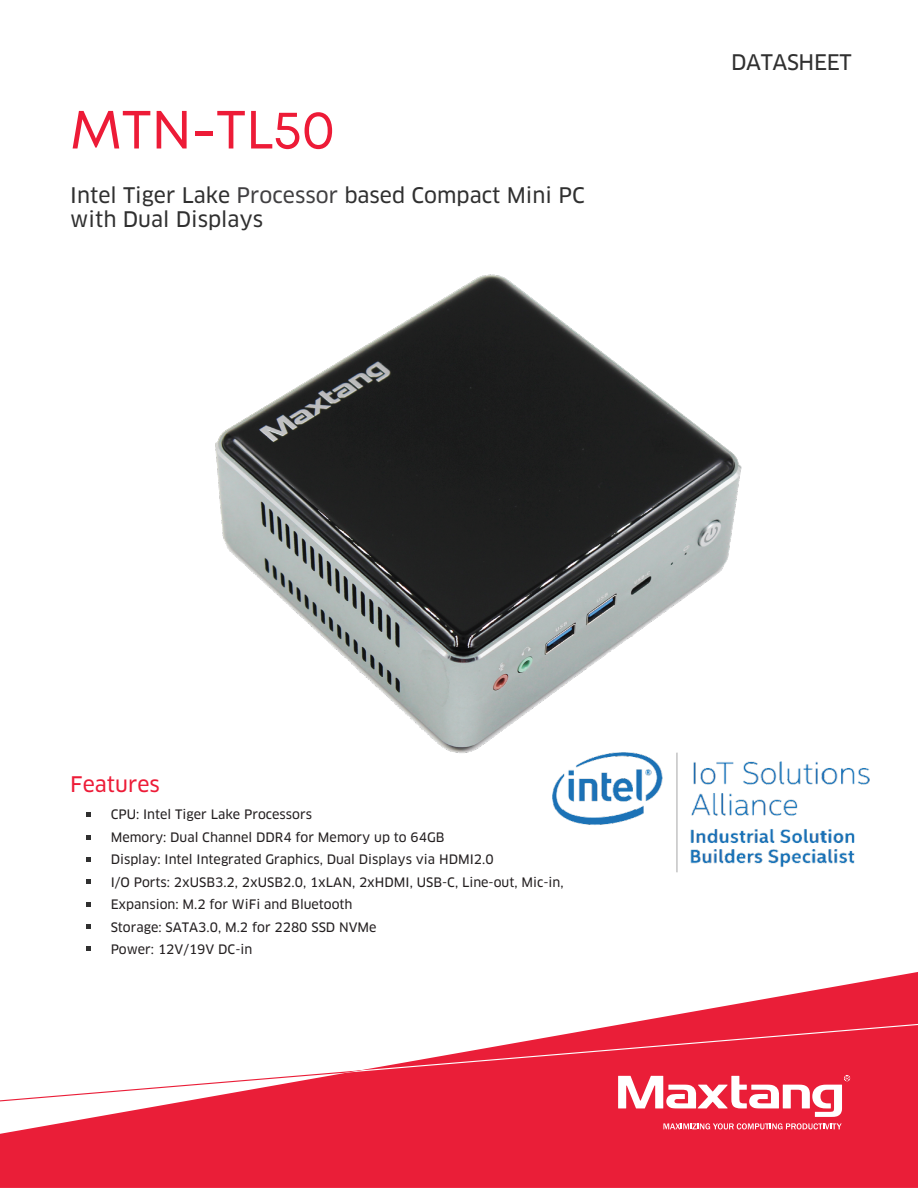
<style>
.page{position:relative;width:918px;height:1188px;background:#fff}
.page>*{position:absolute;margin:0;border:0;box-sizing:border-box;transform-origin:0 0}
.t1{font:53.7px "Mont";color:#ed1b37}
.t2{font:21px/24px "Clan Pro News";color:#303030}
.t3{font:21px "Clan Pro News";letter-spacing:-.02em;color:#303030}
.t4{font:21px "Clan Pro News";color:#ed1b37}
.t5{font:12.75px/22.5px "Clan Pro News";color:#231f20}
.s1{color:#414042}
</style>
<div class="page">
<img style="left:86px;top:274px;width:656px;height:566px">
<svg style="left:86px;top:880px;width:5px;height:4px"></svg>
<svg style="left:86px;top:857px;width:5px;height:5px"></svg>
<svg style="left:86px;top:902px;width:5px;height:4px"></svg>
<svg style="left:86px;top:924px;width:5px;height:5px"></svg>
<svg style="left:86px;top:813px;width:5px;height:4px"></svg>
<svg style="left:86px;top:835px;width:5px;height:4px"></svg>
<svg style="left:86px;top:947px;width:5px;height:4px"></svg>
<svg style="left:0;top:972px;width:918px;height:216px;fill:#ea1e38"></svg>
<svg style="left:0;top:1023px;width:340px;height:79px"></svg>
<svg style="left:340px;top:1023px;width:578px;height:94px"></svg>
<svg style="left:663px;top:1123px;width:179px;height:6px"></svg>
<img style="left:536px;top:722px;width:334px;height:151px">
<h1 class="t1" style="left:70px;top:95px;width:266px">MTN-TL50</h1>
<h2 class="t2" style="left:70px;top:183px;width:516px">Intel Tiger Lake <span class="s1">Processor</span> based Compact Mini PC with Dual Displays</h2>
<h2 class="t3" style="left:731px;top:50px;width:122px">DATASHEET</h2>
<h2 class="t4" style="left:70px;top:772px;width:91px">Features</h2>
<p class="t5" style="left:111px;top:803px;width:454px">CPU: Intel Tiger Lake Processors<br>Memory: Dual Channel DDR4 for Memory up to 64GB<br>Display: Intel Integrated Graphics, Dual Displays via HDMI2.0<br>I/O Ports: 2xUSB3.2, 2xUSB2.0, 1xLAN, 2xHDMI, USB-C, Line-out, Mic-in, Expansion: M.2 for WiFi and Bluetooth<br>Storage: SATA3.0, M.2 for 2280 SSD NVMe<br>Power: 12V/19V DC-in</p>
</div>
